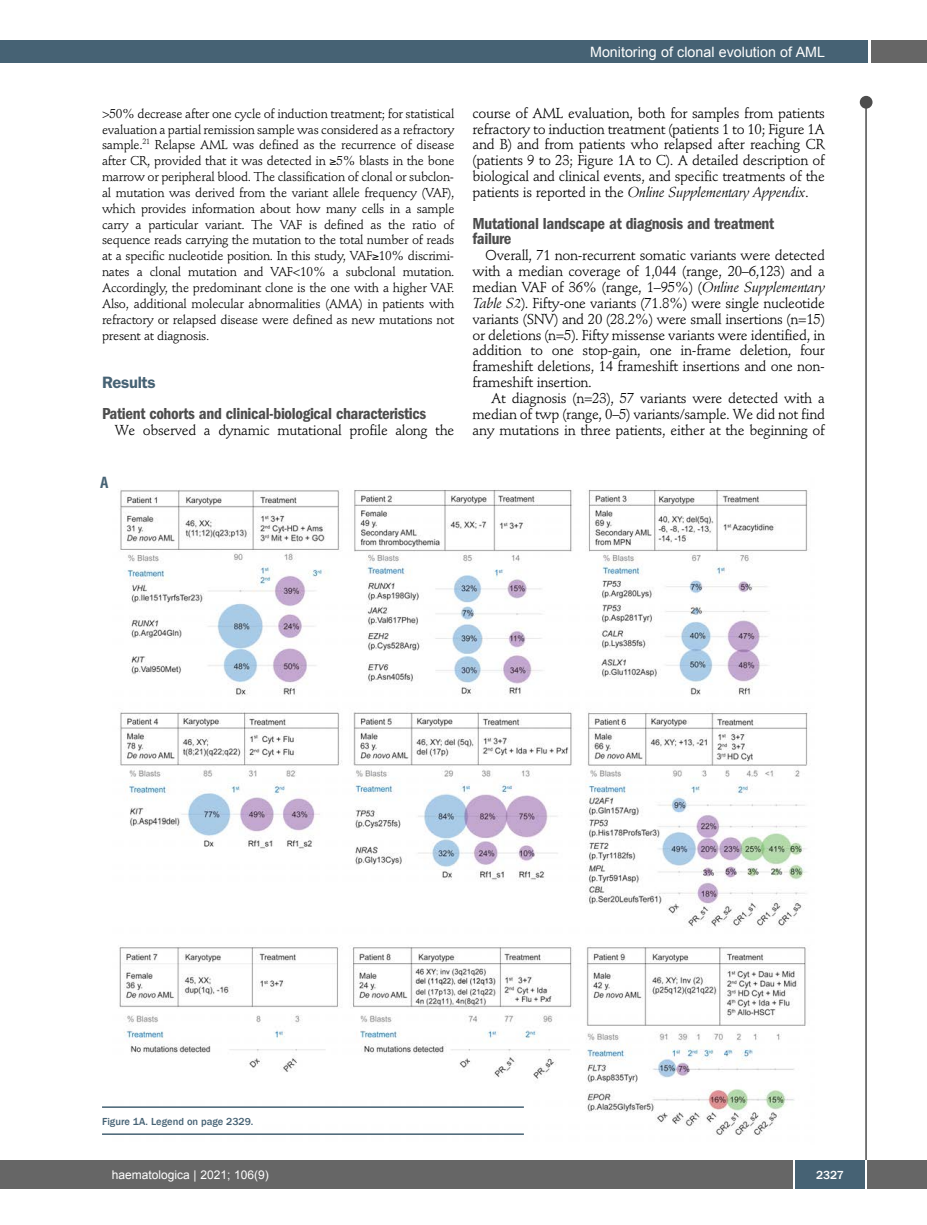
<style>
.page{position:relative;width:927px;height:1225px;background:#fff}
.page>*{position:absolute;margin:0;border:0;box-sizing:border-box;transform-origin:0 0}
.t1{font:600 condensed 16.5px/15.9px "Franklin Gothic";letter-spacing:-.02em;color:#4d4d4d}
.t2{font:600 16.5px "Franklin Gothic";letter-spacing:-.02em;color:#466274}
.t3{font:700 condensed 15px "Helvetica";color:#466274}
.t4{font:14.25px/15.9px "Stempel Schneidler";letter-spacing:-.02em;color:#000;text-align:justify}
.t5{font:14.25px "Arial";color:#fff}
.t6{font:12.75px/15.9px "Stempel Schneidler";letter-spacing:-.02em;color:#000;text-align:justify}
.t7{font:12px "Arial";color:#fff}
.t8{font:500 12px "Franklin Gothic";color:#fff}
.t9{font:500 10.5px "Franklin Gothic";color:#466274}
.s1{font-style:italic}
</style>
<div class="page">
<div style="left:860px;top:96px;width:12px;height:13px;background:#4d4d4d;border-radius:50%"></div>
<hr style="left:865px;top:98px;width:2px;height:1062px;background:#4d4d4d">
<div style="left:871px;top:40px;width:56px;height:22px;background:#666"></div>
<div style="left:18px;top:40px;width:849px;height:22px;background:#466274"></div>
<div style="left:17px;top:1160px;width:910px;height:28px;background:#666"></div>
<div style="left:795px;top:1160px;width:70px;height:28px;background:#466274"></div>
<hr style="left:793px;top:1160px;width:2px;height:28px;background:#fff">
<hr style="left:865px;top:1160px;width:2px;height:28px;background:#fff">
<div style="left:0;top:40px;width:19px;height:22px;background:#466274"></div>
<div style="left:0;top:1160px;width:18px;height:28px;background:#666"></div>
<img style="left:119px;top:489px;width:689px;height:647px">
<hr style="left:102px;top:1106px;width:422px;height:2px;background:#466274">
<hr style="left:102px;top:1133px;width:422px;height:2px;background:#466274">
<p class="t5" style="left:590px;top:44px;width:236px">Monitoring of clonal evolution of AML</p>
<p class="t6" style="left:102px;top:107px;width:354px">&gt;50% decrease after one cycle of induction treatment; for statistical evaluation a partial remission sample was considered as a refractory sample.<sup>21</sup> Relapse AML was defined as the recurrence of disease after CR, provided that it was detected in ≥5% blasts in the bone marrow or peripheral blood. The classification of clonal or subclon&shy;al mutation was derived from the variant allele frequency (VAF), which provides information about how many cells in a sample carry a particular variant. The VAF is defined as the ratio of sequence reads carrying the mutation to the total number of reads at a specific nucleotide position. In this study, VAF≥10% discrimi&shy;nates a clonal mutation and VAF&lt;10% a subclonal mutation.<br>Accordingly, the predominant clone is the one with a higher VAF.<br>Also, additional molecular abnormalities (AMA) in patients with refractory or relapsed disease were defined as new mutations not present at diagnosis.</p>
<p class="t2" style="left:102px;top:376px;width:55px">Results</p>
<p class="t1" style="left:102px;top:407px;width:326px">Patient cohorts and clinical-biological characteristics</p>
<p class="t4" style="left:115px;top:423px;width:341px">We observed a dynamic mutational profile along the</p>
<p class="t3" style="left:100px;top:476px;width:10px">A</p>
<p class="t4" style="left:472px;top:106px;width:354px">course of AML evaluation, both for samples from patients refractory to induction treatment (patients 1 to 10; Figure 1A and B) and from patients who relapsed after reaching CR (patients 9 to 23; Figure 1A to C). A detailed description of biological and clinical events, and specific treatments of the patients is reported in the <span class="s1">Online Supplementary Appendix</span>.</p>
<p class="t1" style="left:472px;top:216px;width:303px">Mutational landscape at diagnosis and treatment failure</p>
<p class="t4" style="left:472px;top:249px;width:354px;text-indent:13px">Overall, 71 non-recurrent somatic variants were detected with a median coverage of 1,044 (range, 20–6,123) and a median VAF of 36% (range, 1–95%) (<span class="s1">Online Supplementary Table S2</span>). Fifty-one variants (71.8%) were single nucleotide variants (SNV) and 20 (28.2%) were small insertions (n=15) or deletions (n=5). Fifty missense variants were identified, in addition to one stop-gain, one in-frame deletion, four frameshift deletions, 14 frameshift insertions and one non&shy;frameshift insertion.</p>
<p class="t4" style="left:472px;top:392px;width:354px;text-indent:19px">At diagnosis (n=23), 57 variants were detected with a median of twp (range, 0–5) variants/sample. We did not find any mutations in three patients, either at the beginning of</p>
<p class="t9" style="left:102px;top:1115px;width:153px">Figure 1A. Legend on page 2329.</p>
<p class="t7" style="left:112px;top:1168px;width:158px">haematologica | 2021; 106(9)</p>
<p class="t8" style="left:816px;top:1167px;width:29px">2327</p>
</div>
